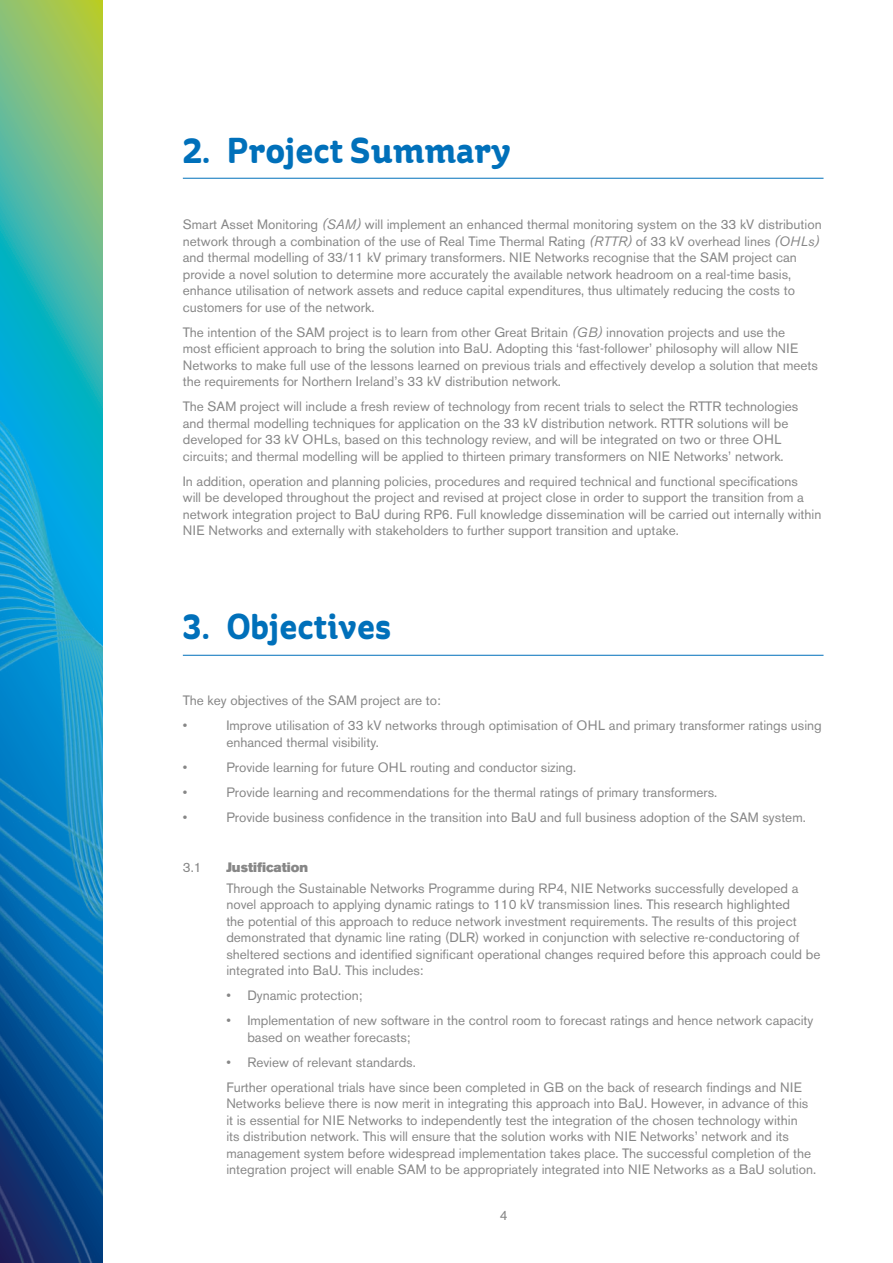
<style>
.page{position:relative;width:893px;height:1263px;background:#fff}
.page>*{position:absolute;margin:0;border:0;box-sizing:border-box;transform-origin:0 0}
.t1{font:700 36px "St Ryde";color:#0070ba}
.t2{font:13.5px/16.5px "Akzidenz Grotesk BE";color:#878787}
.t3{font:13.5px "Akzidenz Grotesk BE Super";color:#878787}
.s1{font-style:italic}
</style>
<div class="page">
<img style="left:0;top:0;width:102px;height:1263px">
<hr style="left:183px;top:178px;width:640px;height:1px;background:#0070ba">
<hr style="left:183px;top:655px;width:640px;height:1px;background:#0070ba">
<h1 class="t1" style="left:183px;top:129px;width:330px">2. Project Summary</h1>
<p class="t2" style="left:183px;top:216px;width:640px">Smart Asset Monitoring <span class="s1">(SAM)</span> will implement an enhanced thermal monitoring system on the 33 kV distribution network through a combination of the use of Real Time Thermal Rating <span class="s1">(RTTR)</span> of 33 kV overhead lines <span class="s1">(OHLs) </span>and thermal modelling of 33/11 kV primary transformers. NIE Networks recognise that the SAM project can provide a novel solution to determine more accurately the available network headroom on a real-time basis, enhance utilisation of network assets and reduce capital expenditures, thus ultimately reducing the costs to customers for use of the network.</p>
<p class="t2" style="left:183px;top:324px;width:637px">The intention of the SAM project is to learn from other Great Britain <span class="s1">(GB)</span> innovation projects and use the<br>most efficient approach to bring the solution into BaU. Adopting this ‘fast-follower’ philosophy will allow NIE Networks to make full use of the lessons learned on previous trials and effectively develop a solution that meets the requirements for Northern Ireland’s 33 kV distribution network.</p>
<p class="t2" style="left:183px;top:398px;width:617px">The SAM project will include a fresh review of technology from recent trials to select the RTTR technologies and thermal modelling techniques for application on the 33 kV distribution network. RTTR solutions will be developed for 33 kV OHLs, based on this technology review, and will be integrated on two or three OHL circuits; and thermal modelling will be applied to thirteen primary transformers on NIE Networks’ network.</p>
<p class="t2" style="left:183px;top:473px;width:640px">In addition, operation and planning policies, procedures and required technical and functional specifications<br>will be developed throughout the project and revised at project close in order to support the transition from a network integration project to BaU during RP6. Full knowledge dissemination will be carried out internally within NIE Networks and externally with stakeholders to further support transition and uptake.</p>
<h1 class="t1" style="left:183px;top:605px;width:210px">3. Objectives</h1>
<p class="t2" style="left:183px;top:688px;width:259px;line-height:25px">The key objectives of the SAM project are to: •</p>
<p class="t2" style="left:226px;top:717px;width:597px">Improve utilisation of 33 kV networks through optimisation of OHL and primary transformer ratings using enhanced thermal visibility.</p>
<p class="t2" style="left:183px;top:759px;width:6px">•</p>
<p class="t2" style="left:226px;top:759px;width:351px">Provide learning for future OHL routing and conductor sizing.</p>
<p class="t2" style="left:183px;top:784px;width:6px">•</p>
<p class="t2" style="left:226px;top:784px;width:492px">Provide learning and recommendations for the thermal ratings of primary transformers.</p>
<p class="t2" style="left:183px;top:809px;width:6px">•</p>
<p class="t2" style="left:226px;top:809px;width:581px">Provide business confidence in the transition into BaU and full business adoption of the SAM system.</p>
<p class="t2" style="left:183px;top:859px;width:20px">3.1</p>
<p class="t3" style="left:226px;top:859px;width:83px">Justification</p>
<p class="t2" style="left:226px;top:879px;width:596px">Through the Sustainable Networks Programme during RP4, NIE Networks successfully developed a novel approach to applying dynamic ratings to 110 kV transmission lines. This research highlighted<br>the potential of this approach to reduce network investment requirements. The results of this project demonstrated that dynamic line rating (DLR) worked in conjunction with selective re-conductoring of sheltered sections and identified significant operational changes required before this approach could be integrated into BaU. This includes:</p>
<p class="t2" style="left:226px;top:987px;width:138px">• Dynamic protection;</p>
<p class="t2" style="left:247px;top:1012px;width:568px;text-indent:-21px">• Implementation of new software in the control room to forecast ratings and hence network capacity based on weather forecasts;</p>
<p class="t2" style="left:226px;top:1049px;width:577px;line-height:25px">• Review of relevant standards.<br>Further operational trials have since been completed in GB on the back of research findings and NIE</p>
<p class="t2" style="left:226px;top:1095px;width:591px">Networks believe there is now merit in integrating this approach into BaU. However, in advance of this it is essential for NIE Networks to independently test the integration of the chosen technology within<br>its distribution network. This will ensure that the solution works with NIE Networks’ network and its management system before widespread implementation takes place. The successful completion of the integration project will enable SAM to be appropriately integrated into NIE Networks as a BaU solution.</p>
<p class="t2" style="left:500px;top:1207px;width:9px">4</p>
</div>
